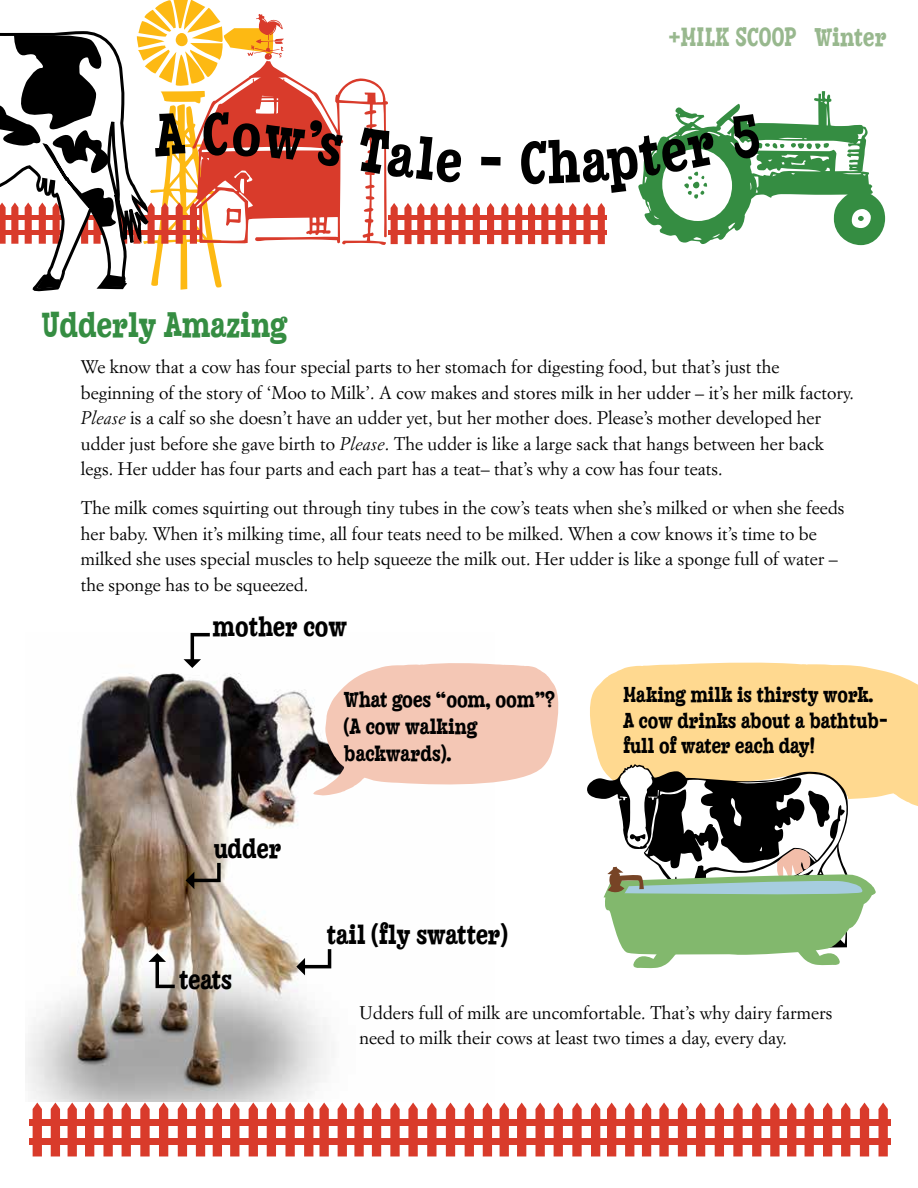
<style>
.page{position:relative;width:918px;height:1188px;background:#fff}
.page>*{position:absolute;margin:0;border:0;box-sizing:border-box;transform-origin:0 0}
.t1{font:58.8px "Farmer";color:#000}
.t2{font:34.5px "Farmer";color:#358d42}
.t3{font:27px "Farmer";color:#000}
.t4{font:25.5px "Farmer";letter-spacing:.01em;color:#98b88e}
.t5{font:21.45px/26.8px "Farmer";color:#000}
.t6{font:21px/25.5px "Farmer";color:#000}
.t7{font:18px/25.5px "Simoncini Garamond";color:#000}
.s1{font-style:italic}
</style>
<div class="page">
<svg style="left:590px;top:662px;width:328px;height:144px;background:#ffdb98"></svg>
<svg style="left:587px;top:764px;width:263px;height:134px"></svg>
<img style="left:26px;top:659px;width:462px;height:444px">
<svg style="left:313px;top:662px;width:246px;height:134px"></svg>
<svg style="left:473px;top:203px;width:7px;height:41px"></svg>
<svg style="left:487px;top:203px;width:7px;height:41px"></svg>
<hr style="left:388px;top:216px;width:109px;height:4px;background:#d93b2b">
<hr style="left:388px;top:231px;width:109px;height:4px;background:#d93b2b">
<svg style="left:528px;top:203px;width:7px;height:41px"></svg>
<svg style="left:515px;top:203px;width:7px;height:41px"></svg>
<svg style="left:501px;top:203px;width:7px;height:41px"></svg>
<hr style="left:497px;top:216px;width:110px;height:4px;background:#d93b2b">
<hr style="left:497px;top:231px;width:110px;height:4px;background:#d93b2b">
<svg style="left:604px;top:766px;width:272px;height:203px"></svg>
<svg style="left:68px;top:1103px;width:9px;height:53px"></svg>
<svg style="left:51px;top:1103px;width:9px;height:53px"></svg>
<svg style="left:33px;top:1103px;width:9px;height:53px"></svg>
<svg style="left:85px;top:1103px;width:9px;height:53px"></svg>
<svg style="left:103px;top:1103px;width:10px;height:53px"></svg>
<svg style="left:122px;top:1103px;width:9px;height:53px"></svg>
<svg style="left:140px;top:1103px;width:10px;height:53px"></svg>
<svg style="left:159px;top:1103px;width:9px;height:53px"></svg>
<div style="left:29px;top:1119px;width:142px;height:6px;background:#d93b2b"></div>
<div style="left:29px;top:1139px;width:142px;height:6px;background:#d93b2b"></div>
<svg style="left:213px;top:1103px;width:9px;height:53px"></svg>
<svg style="left:196px;top:1103px;width:9px;height:53px"></svg>
<svg style="left:178px;top:1103px;width:9px;height:53px"></svg>
<svg style="left:230px;top:1103px;width:9px;height:53px"></svg>
<svg style="left:249px;top:1103px;width:9px;height:53px"></svg>
<svg style="left:267px;top:1103px;width:9px;height:53px"></svg>
<svg style="left:285px;top:1103px;width:10px;height:53px"></svg>
<svg style="left:304px;top:1103px;width:9px;height:53px"></svg>
<div style="left:171px;top:1119px;width:146px;height:6px;background:#d93b2b"></div>
<div style="left:171px;top:1139px;width:146px;height:6px;background:#d93b2b"></div>
<svg style="left:354px;top:1103px;width:10px;height:53px"></svg>
<svg style="left:338px;top:1103px;width:9px;height:53px"></svg>
<svg style="left:319px;top:1103px;width:10px;height:53px"></svg>
<svg style="left:372px;top:1103px;width:9px;height:53px"></svg>
<svg style="left:390px;top:1103px;width:10px;height:53px"></svg>
<svg style="left:408px;top:1103px;width:10px;height:53px"></svg>
<svg style="left:427px;top:1103px;width:10px;height:53px"></svg>
<svg style="left:446px;top:1103px;width:9px;height:53px"></svg>
<div style="left:316px;top:1119px;width:142px;height:6px;background:#d93b2b"></div>
<div style="left:316px;top:1139px;width:142px;height:6px;background:#d93b2b"></div>
<svg style="left:500px;top:1103px;width:9px;height:53px"></svg>
<svg style="left:483px;top:1103px;width:9px;height:53px"></svg>
<svg style="left:465px;top:1103px;width:9px;height:53px"></svg>
<svg style="left:517px;top:1103px;width:9px;height:53px"></svg>
<svg style="left:536px;top:1103px;width:9px;height:53px"></svg>
<svg style="left:554px;top:1103px;width:9px;height:53px"></svg>
<svg style="left:572px;top:1103px;width:10px;height:53px"></svg>
<svg style="left:591px;top:1103px;width:9px;height:53px"></svg>
<div style="left:458px;top:1119px;width:145px;height:6px;background:#d93b2b"></div>
<div style="left:458px;top:1139px;width:145px;height:6px;background:#d93b2b"></div>
<svg style="left:642px;top:1103px;width:9px;height:53px"></svg>
<svg style="left:625px;top:1103px;width:9px;height:53px"></svg>
<svg style="left:607px;top:1103px;width:9px;height:53px"></svg>
<svg style="left:659px;top:1103px;width:10px;height:53px"></svg>
<svg style="left:678px;top:1103px;width:9px;height:53px"></svg>
<svg style="left:696px;top:1103px;width:9px;height:53px"></svg>
<svg style="left:715px;top:1103px;width:9px;height:53px"></svg>
<svg style="left:733px;top:1103px;width:10px;height:53px"></svg>
<div style="left:603px;top:1119px;width:143px;height:6px;background:#d93b2b"></div>
<div style="left:603px;top:1139px;width:143px;height:6px;background:#d93b2b"></div>
<svg style="left:787px;top:1103px;width:9px;height:53px"></svg>
<svg style="left:770px;top:1103px;width:10px;height:53px"></svg>
<svg style="left:752px;top:1103px;width:9px;height:53px"></svg>
<svg style="left:805px;top:1103px;width:9px;height:53px"></svg>
<svg style="left:823px;top:1103px;width:9px;height:53px"></svg>
<svg style="left:841px;top:1103px;width:9px;height:53px"></svg>
<svg style="left:860px;top:1103px;width:9px;height:53px"></svg>
<svg style="left:879px;top:1103px;width:9px;height:53px"></svg>
<div style="left:746px;top:1119px;width:145px;height:6px;background:#d93b2b"></div>
<div style="left:746px;top:1139px;width:145px;height:6px;background:#d93b2b"></div>
<svg style="left:184px;top:633px;width:26px;height:35px"></svg>
<svg style="left:186px;top:863px;width:35px;height:26px"></svg>
<svg style="left:148px;top:953px;width:27px;height:35px"></svg>
<svg style="left:296px;top:949px;width:35px;height:26px"></svg>
<svg style="left:0;top:0;width:466px;height:292px"></svg>
<svg style="left:541px;top:91px;width:344px;height:154px"></svg>
<h1 class="t1" style="left:203px;top:98px;width:28px">C</h1>
<h2 class="t2" style="left:42px;top:304px;width:247px">Udderly Amazing</h2>
<h1 class="t1" style="left:520px;top:126px;width:28px">C</h1>
<h3 class="t4" style="left:669px;top:21px;width:219px">+MILK SCOOP Winter</h3>
<p class="t7" style="left:81px;top:354px;width:775px">We know that a cow has four special parts to her stomach for digesting food, but that’s just the beginning of the story of ‘Moo to Milk’. A cow makes and stores milk in her udder – it’s her milk factory.<br><span class="s1">Please</span> is a calf so she doesn’t have an udder yet, but her mother does. Please’s mother developed her udder just before she gave birth to <span class="s1">Please</span>. The udder is like a large sack that hangs between her back legs. Her udder has four parts and each part has a teat– that’s why a cow has four teats.</p>
<p class="t7" style="left:81px;top:495px;width:765px">The milk comes squirting out through tiny tubes in the cow’s teats when she’s milked or when she feeds her baby. When it’s milking time, all four teats need to be milked. When a cow knows it’s time to be milked she uses special muscles to help squeeze the milk out. Her udder is like a sponge full of water – the sponge has to be squeezed.</p>
<h3 class="t3" style="left:213px;top:610px;width:136px">mother cow</h3>
<h3 class="t3" style="left:214px;top:832px;width:69px">udder</h3>
<h3 class="t3" style="left:179px;top:963px;width:55px">teats</h3>
<p class="t5" style="left:344px;top:686px;width:213px">What goes “oom, oom”? (A cow walking backwards).</p>
<h3 class="t3" style="left:326px;top:918px;width:183px">tail (fly swatter)</h3>
<p class="t6" style="left:623px;top:682px;width:267px">Making milk is thirsty work.<br>A cow drinks about a bathtub&shy;full of water each day!</p>
<p class="t7" style="left:360px;top:999px;width:474px">Udders full of milk are uncomfortable. That’s why dairy farmers need to milk their cows at least two times a day, every day.</p>
</div>
